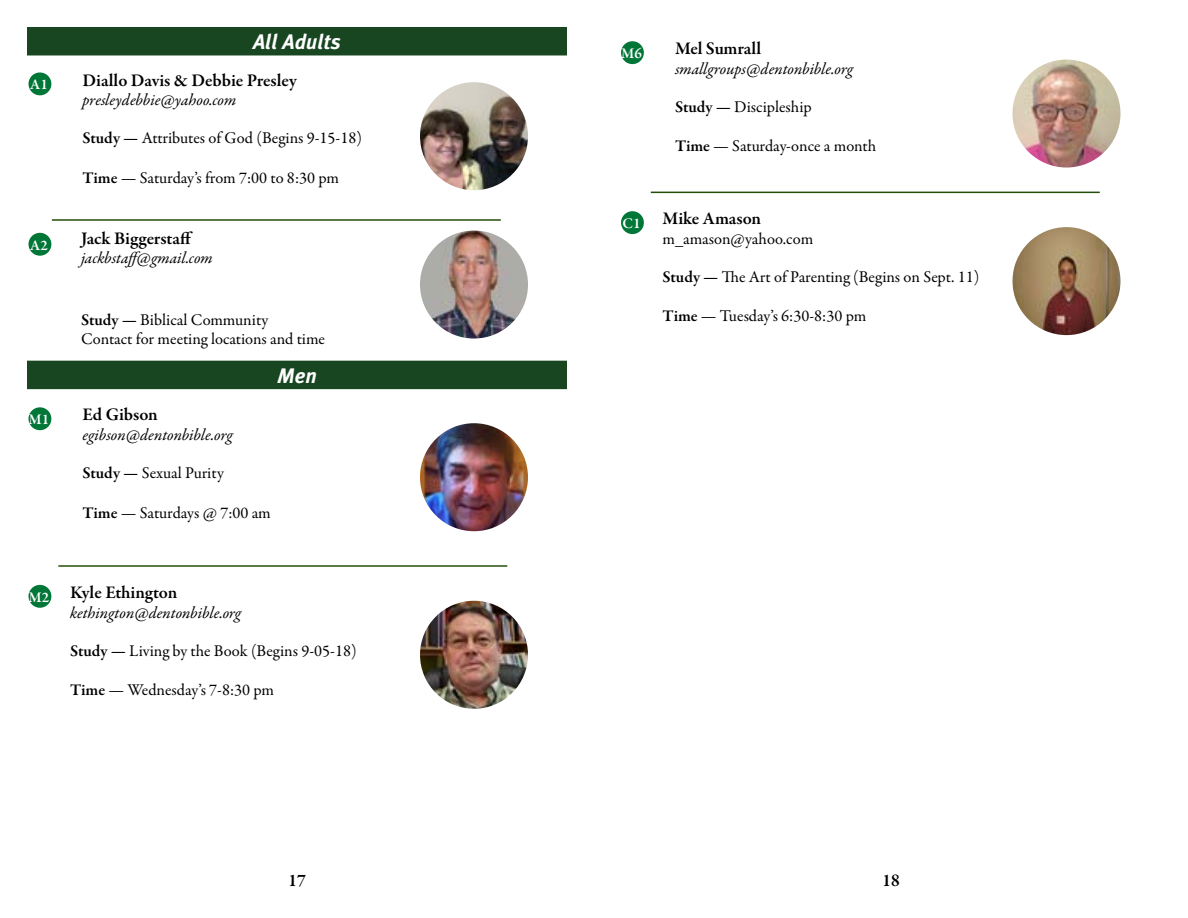
<style>
.page{position:relative;width:1188px;height:918px;background:#fff}
.page>*{position:absolute;margin:0;border:0;box-sizing:border-box;transform-origin:0 0}
.t1{font:italic 700 21px "Meta Plus";color:#fff}
.t2{font:600 18px "Garamond Premr Pro";color:#000}
.t3{font:16.5px/19.8px "Garamond Premr Pro";letter-spacing:-.005em;color:#000}
.t4{font:italic 16.5px "Garamond Premr Pro";letter-spacing:-.005em;color:#000}
.t5{font:600 15px "Garamond Premr Pro";color:#fff}
.s1{font-weight:600}
</style>
<div class="page">
<div style="left:28px;top:28px;width:538px;height:27px;background:#174621"></div>
<div style="left:27px;top:27px;width:540px;height:28px;border:2px solid #174621"></div>
<hr style="left:52px;top:219px;width:449px;height:2px;background:#234e0a">
<img style="left:420px;top:82px;width:108px;height:108px;border-radius:54px">
<div style="left:29px;top:72px;width:22px;height:23px;background:#007637;border-radius:50%"></div>
<img style="left:420px;top:423px;width:108px;height:108px;border-radius:54px">
<div style="left:29px;top:407px;width:22px;height:23px;background:#007637;border-radius:50%"></div>
<hr style="left:58px;top:565px;width:449px;height:2px;background:#234e0a">
<div style="left:28px;top:361px;width:538px;height:27px;background:#174621"></div>
<div style="left:27px;top:361px;width:540px;height:28px;border:2px solid #174621"></div>
<img style="left:420px;top:601px;width:108px;height:108px;border-radius:54px">
<div style="left:29px;top:585px;width:22px;height:23px;background:#007637;border-radius:50%"></div>
<img style="left:420px;top:231px;width:108px;height:108px;border-radius:54px">
<div style="left:29px;top:233px;width:22px;height:23px;background:#007637;border-radius:50%"></div>
<img style="left:1012px;top:60px;width:108px;height:108px;border-radius:54px">
<div style="left:621px;top:41px;width:23px;height:23px;background:#007637;border-radius:50%"></div>
<hr style="left:651px;top:192px;width:449px;height:1px;background:#234e0a">
<img style="left:1012px;top:227px;width:108px;height:108px;border-radius:54px">
<div style="left:621px;top:211px;width:23px;height:23px;background:#007637;border-radius:50%"></div>
<p class="t5" style="left:30px;top:76px;width:19px">A1</p>
<p class="t1" style="left:253px;top:30px;width:89px">All Adults</p>
<p class="t2" style="left:82px;top:69px;width:216px">Diallo Davis &amp; Debbie Presley</p>
<p class="t4" style="left:82px;top:90px;width:155px">presleydebbie@yahoo.com</p>
<p class="t3" style="left:82px;top:128px;width:281px"><span class="s1">Study —</span> Attributes of God (Begins 9-15-18)</p>
<p class="t3" style="left:82px;top:168px;width:258px"><span class="s1">Time</span> — Saturday’s from 7:00 to 8:30 pm</p>
<p class="t5" style="left:30px;top:236px;width:19px">A2</p>
<p class="t2" style="left:81px;top:227px;width:113px">Jack Biggerstaff</p>
<p class="t4" style="left:81px;top:248px;width:133px">jackbstaff@gmail.com</p>
<p class="t3" style="left:81px;top:310px;width:246px"><span class="s1">Study —</span> Biblical Community<br>Contact for meeting locations and time</p>
<p class="t5" style="left:29px;top:410px;width:22px">M1</p>
<p class="t1" style="left:277px;top:364px;width:41px">Men</p>
<p class="t2" style="left:82px;top:404px;width:77px">Ed Gibson</p>
<p class="t4" style="left:82px;top:425px;width:152px">egibson@dentonbible.org</p>
<p class="t3" style="left:82px;top:463px;width:143px"><span class="s1">Study —</span> Sexual Purity</p>
<p class="t3" style="left:82px;top:503px;width:190px"><span class="s1">Time</span> — Saturdays @ 7:00 am</p>
<p class="t5" style="left:29px;top:588px;width:22px">M2</p>
<p class="t2" style="left:70px;top:581px;width:109px">Kyle Ethington</p>
<p class="t4" style="left:70px;top:602px;width:173px">kethington@dentonbible.org</p>
<p class="t3" style="left:70px;top:641px;width:288px"><span class="s1">Study —</span> Living by the Book (Begins 9-05-18)</p>
<p class="t3" style="left:70px;top:680px;width:206px"><span class="s1">Time</span> — Wednesday’s 7-8:30 pm</p>
<p class="t5" style="left:621px;top:44px;width:22px">M6</p>
<p class="t2" style="left:675px;top:38px;width:88px">Mel Sumrall</p>
<p class="t4" style="left:675px;top:58px;width:180px">smallgroups@dentonbible.org</p>
<p class="t3" style="left:675px;top:97px;width:138px"><span class="s1">Study —</span> Discipleship</p>
<p class="t3" style="left:675px;top:137px;width:203px"><span class="s1">Time</span> — Saturday-once a month</p>
<p class="t5" style="left:622px;top:214px;width:20px">C1</p>
<p class="t2" style="left:663px;top:208px;width:100px">Mike Amason</p>
<p class="t3" style="left:663px;top:229px;width:152px">m_amason@yahoo.com</p>
<p class="t3" style="left:663px;top:267px;width:318px"><span class="s1">Study —</span> The Art of Parenting (Begins on Sept. 11)</p>
<p class="t3" style="left:663px;top:307px;width:205px"><span class="s1">Time</span> — Tuesday’s 6:30-8:30 pm</p>
<p class="t2" style="left:288px;top:869px;width:19px">17</p>
<p class="t2" style="left:882px;top:869px;width:19px">18</p>
</div>
